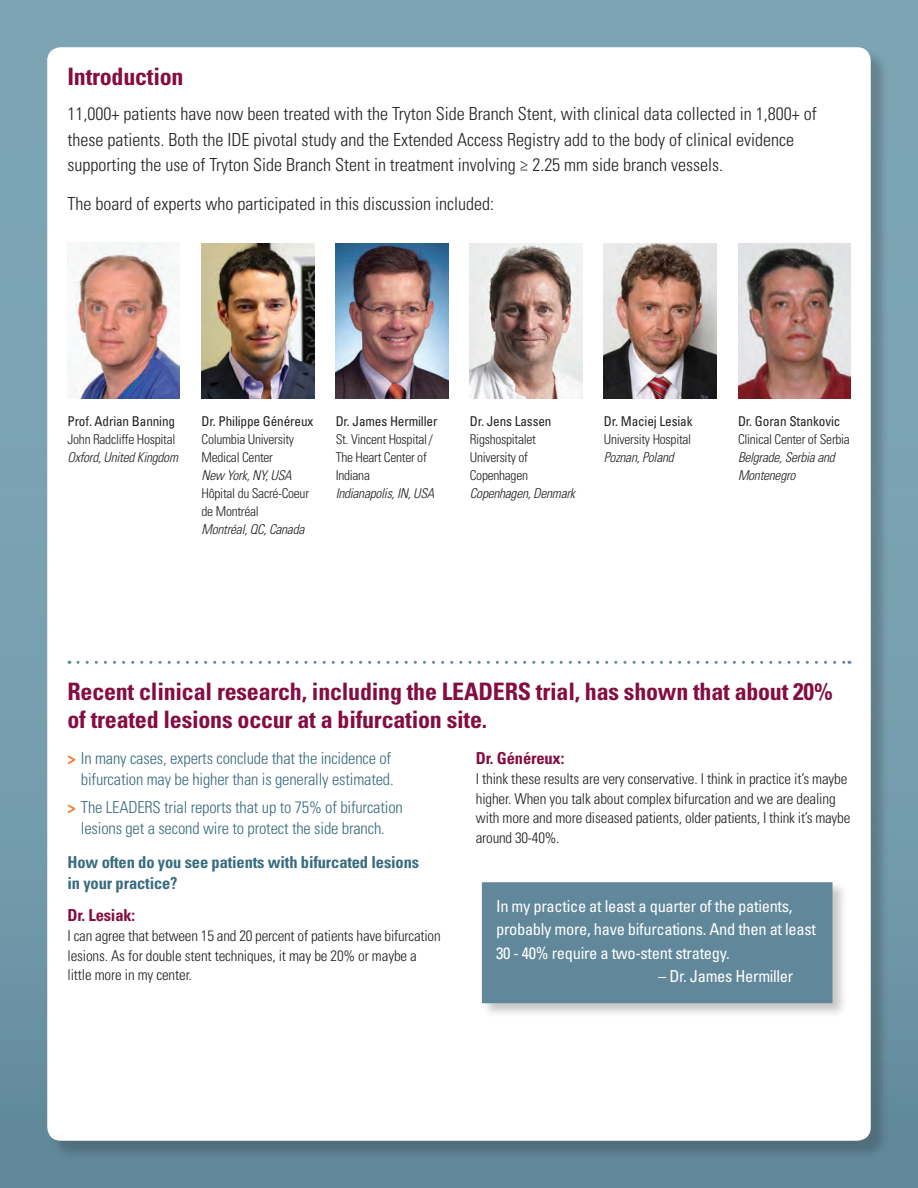
<style>
.page{position:relative;width:918px;height:1188px;background:#fff}
.page>*{position:absolute;margin:0;border:0;box-sizing:border-box;transform-origin:0 0}
.t1{font:700 condensed 24px "Univers LT Std";letter-spacing:-.01em;color:#840d41}
.t2{font:300 condensed 18px/25.5px "Univers LT Std";color:#231f20}
.t3{font:300 condensed 16.5px/21px "Univers LT Std";letter-spacing:-.01em;color:#396b7f;text-align:right}
.t4{font:condensed 16.5px/23.2px "Univers LT Std";letter-spacing:-.02em;color:#fff}
.t5{font:700 condensed 16.5px/21px "Univers LT Std";letter-spacing:-.01em;color:#396b7f}
.t6{font:700 condensed 16.5px "Univers LT Std";letter-spacing:-.01em;color:#840d41}
.t7{font:300 condensed 15px/19.5px "Univers LT Std";letter-spacing:-.01em;color:#231f20}
.t8{font:300 condensed 13.5px/18px "Univers LT Std";letter-spacing:-.02em;color:#231f20}
.t9{font:italic 300 condensed 13.5px/18px "Univers LT Std";letter-spacing:-.02em;color:#231f20}
.t10{font:condensed 13.5px "Univers LT Std";letter-spacing:-.01em;color:#231f20}
.s1{font-weight:700;color:#f47521}
</style>
<div class="page">
<div style="left:0;top:0;width:918px;height:1188px;background:linear-gradient(to bottom,#82aab9,#6790a1)"></div>
<div style="left:50px;top:50px;width:840px;height:1110px;background:#231f20;opacity:.25"></div>
<div style="left:47px;top:47px;width:824px;height:1094px;background:#fff;border-radius:14px"></div>
<svg style="left:78px;top:661px;width:772px;height:3px"></svg>
<div style="left:481px;top:881px;width:367px;height:137px;background:#231f20;opacity:.25"></div>
<div style="left:482px;top:882px;width:351px;height:121px;background:#60889a"></div>
<img style="left:68px;top:243px;width:112px;height:155px">
<img style="left:202px;top:243px;width:112px;height:155px">
<img style="left:336px;top:243px;width:112px;height:155px">
<img style="left:470px;top:243px;width:112px;height:155px">
<img style="left:604px;top:243px;width:112px;height:155px">
<img style="left:738px;top:243px;width:112px;height:155px">
<h1 class="t1" style="left:68px;top:62px;width:118px">Introduction</h1>
<p class="t2" style="left:68px;top:101px;width:751px">11,000+ patients have now been treated with the Tryton Side Branch Stent, with clinical data collected in 1,800+ of these patients. Both the IDE pivotal study and the Extended Access Registry add to the body of clinical evidence supporting the use of Tryton Side Branch Stent in treatment involving ≥ 2.25 mm side branch vessels.</p>
<p class="t2" style="left:68px;top:191px;width:428px">The board of experts who participated in this discussion included:</p>
<p class="t10" style="left:68px;top:412px;width:109px">Prof. Adrian Banning</p>
<p class="t8" style="left:68px;top:430px;width:110px">John Radcliffe Hospital</p>
<p class="t9" style="left:68px;top:448px;width:112px">Oxford, United Kingdom</p>
<p class="t10" style="left:202px;top:412px;width:113px">Dr. Philippe Généreux</p>
<p class="t8" style="left:202px;top:430px;width:94px">Columbia University<br>Medical Center</p>
<p class="t9" style="left:202px;top:466px;width:92px">New York, NY, USA</p>
<p class="t8" style="left:202px;top:484px;width:109px">Hôpital du Sacré-Coeur de Montréal</p>
<p class="t9" style="left:202px;top:520px;width:104px">Montréal, QC, Canada</p>
<p class="t10" style="left:336px;top:412px;width:103px">Dr. James Hermiller</p>
<p class="t8" style="left:336px;top:430px;width:99px">St. Vincent Hospital/<br>The Heart Center of<br>Indiana</p>
<p class="t9" style="left:336px;top:484px;width:100px">Indianapolis, IN, USA</p>
<p class="t10" style="left:470px;top:412px;width:83px">Dr. Jens Lassen</p>
<p class="t8" style="left:470px;top:430px;width:68px">Rigshospitalet<br>University of<br>Copenhagen</p>
<p class="t9" style="left:470px;top:484px;width:107px">Copenhagen, Denmark</p>
<p class="t10" style="left:604px;top:412px;width:90px">Dr. Maciej Lesiak</p>
<p class="t8" style="left:604px;top:430px;width:89px">University Hospital</p>
<p class="t9" style="left:604px;top:448px;width:71px">Poznan, Poland</p>
<p class="t10" style="left:738px;top:412px;width:104px">Dr. Goran Stankovic</p>
<p class="t8" style="left:738px;top:430px;width:113px">Clinical Center of Serbia</p>
<p class="t9" style="left:738px;top:448px;width:98px">Belgrade, Serbia and<br>Montenegro</p>
<h1 class="t1" style="left:68px;top:676px;width:388px">Recent clinical research, including the LEADERS</h1>
<h1 class="t1" style="left:536px;top:676px;width:298px">trial, has shown that about 20%</h1>
<h1 class="t1" style="left:68px;top:705px;width:421px">of treated lesions occur at a bifurcation site.</h1>
<p class="t6" style="left:476px;top:748px;width:90px">Dr. Généreux:</p>
<p class="t7" style="left:476px;top:769px;width:376px">I think these results are very conservative. I think in practice it’s maybe higher. When you talk about complex bifurcation and we are dealing with more and more diseased patients, older patients, I think it’s maybe around 30-40%.</p>
<p class="t3" style="left:68px;top:748px;width:328px"><span class="s1">&gt;</span> In many cases, experts conclude that the incidence of bifurcation may be higher than is generally estimated.</p>
<p class="t3" style="left:68px;top:796px;width:337px;text-align:center"><span class="s1">&gt;</span> The LEADERS trial reports that up to 75% of bifurcation lesions get a second wire to protect the side branch.</p>
<p class="t5" style="left:67px;top:852px;width:353px">How often do you see patients with bifurcated lesions in your practice?</p>
<p class="t6" style="left:68px;top:905px;width:69px">Dr. Lesiak:</p>
<p class="t7" style="left:68px;top:926px;width:375px">I can agree that between 15 and 20 percent of patients have bifurcation lesions. As for double stent techniques, it may be 20% or maybe a little more in my center.</p>
<p class="t4" style="left:496px;top:894px;width:321px">In my practice at least a quarter of the patients, probably more, have bifurcations. And then at least<br>30 - 40% require a two-stent strategy.</p>
<p class="t4" style="left:658px;top:964px;width:137px">– Dr. James Hermiller</p>
</div>
